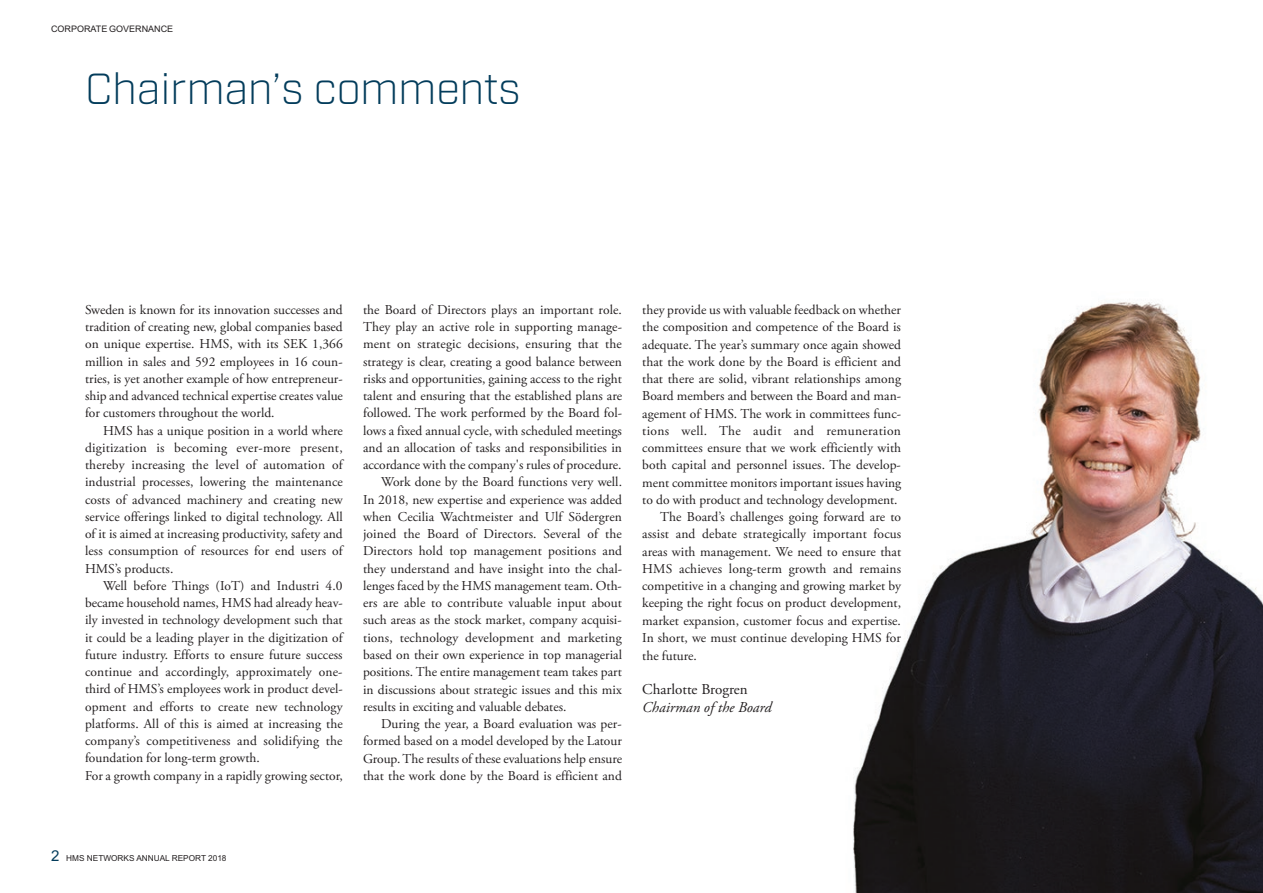
<style>
.page{position:relative;width:1263px;height:893px;background:#fff}
.page>*{position:absolute;margin:0;border:0;box-sizing:border-box;transform-origin:0 0}
.t1{font:300 43.5px "Industry";color:#033c5b}
.t2{font:italic 15px "Adobe Garamond Pro";color:#231f20}
.t3{font:15px "Adobe Garamond Pro";color:#231f20}
.t4{font:13.5px/17.2px "Adobe Garamond Pro";letter-spacing:.005em;color:#231f20;text-align:justify}
.t5{font:13.5px "Adobe Garamond Pro";letter-spacing:.025em;color:#231f20}
.t6{font:9px "Arial MT Std";color:#231f20}
.t7{font:8.25px "Arial MT Std";color:#231f20}
.s1{font-size:15px;color:#033c5b}
</style>
<div class="page">
<img style="left:853px;top:302px;width:410px;height:591px">
<p class="t6" style="left:51px;top:24px;width:124px">CORPORATE GOVERNANCE</p>
<h1 class="t1" style="left:85px;top:63px;width:437px">Chairman’s comments</h1>
<p class="t4" style="left:85px;top:301px;width:259px">Sweden is known for its innovation successes and tradition of creating new, global companies based on unique expertise. HMS, with its SEK 1,366 million in sales and 592 employees in 16 coun&shy;tries, is yet another example of how entrepreneur&shy;ship and advanced technical expertise creates value for customers throughout the world.</p>
<p class="t4" style="left:85px;top:422px;width:259px;text-indent:18px">HMS has a unique position in a world where digitization is becoming ever-more present, thereby increasing the level of automation of industrial processes, lowering the maintenance costs of advanced machinery and creating new service offerings linked to digital technology. All of it is aimed at increasing productivity, safety and less consumption of resources for end users of HMS’s products.</p>
<p class="t4" style="left:85px;top:577px;width:259px;text-align:left;text-indent:18px">Well before Things (IoT) and Industri 4.0 became household names, HMS had already heav&shy;ily invested in technology development such that it could be a leading player in the digitization of future industry. Efforts to ensure future success continue and accordingly, approximately one&shy;third of HMS’s employees work in product devel&shy;opment and efforts to create new technology platforms. All of this is aimed at increasing the company’s competitiveness and solidifying the foundation for long-term growth.<br>For a growth company in a rapidly growing sector,</p>
<p class="t4" style="left:363px;top:301px;width:260px">the Board of Directors plays an important role.</p>
<p class="t4" style="left:363px;top:319px;width:260px">They play an active role in supporting manage-</p>
<p class="t4" style="left:363px;top:336px;width:260px">ment on strategic decisions, ensuring that the</p>
<p class="t4" style="left:363px;top:353px;width:260px">strategy is clear, creating a good balance between</p>
<p class="t4" style="left:363px;top:370px;width:260px">risks and opportunities, gaining access to the right</p>
<p class="t4" style="left:363px;top:388px;width:261px">talent and ensuring that the established plans are</p>
<p class="t4" style="left:363px;top:405px;width:260px">followed. The work performed by the Board fol-</p>
<p class="t4" style="left:363px;top:422px;width:260px">lows a fixed annual cycle, with scheduled meetings</p>
<p class="t4" style="left:363px;top:439px;width:260px">and an allocation of tasks and responsibilities in</p>
<p class="t4" style="left:363px;top:457px;width:260px">accordance with the company's rules of procedure.</p>
<p class="t4" style="left:381px;top:474px;width:242px">Work done by the Board functions very well.</p>
<p class="t4" style="left:363px;top:491px;width:260px">In 2018, new expertise and experience was added</p>
<p class="t4" style="left:363px;top:508px;width:260px">when Cecilia Wachtmeister and Ulf Södergren</p>
<p class="t4" style="left:363px;top:526px;width:260px">joined the Board of Directors. Several of the</p>
<p class="t4" style="left:363px;top:543px;width:260px">Directors hold top management positions and</p>
<p class="t4" style="left:363px;top:560px;width:261px">they understand and have insight into the chal-</p>
<p class="t4" style="left:363px;top:578px;width:260px">lenges faced by the HMS management team. Oth-</p>
<p class="t4" style="left:363px;top:595px;width:260px">ers are able to contribute valuable input about</p>
<p class="t4" style="left:363px;top:612px;width:260px">such areas as the stock market, company acquisi-</p>
<p class="t4" style="left:363px;top:629px;width:260px">tions, technology development and marketing</p>
<p class="t4" style="left:363px;top:647px;width:261px">based on their own experience in top managerial</p>
<p class="t4" style="left:363px;top:664px;width:260px">positions. The entire management team takes part</p>
<p class="t4" style="left:363px;top:681px;width:260px">in discussions about strategic issues and this mix</p>
<p class="t4" style="left:363px;top:698px;width:205px">results in exciting and valuable debates.</p>
<p class="t4" style="left:381px;top:716px;width:242px">During the year, a Board evaluation was per-</p>
<p class="t4" style="left:363px;top:733px;width:260px">formed based on a model developed by the Latour</p>
<p class="t4" style="left:363px;top:750px;width:260px">Group. The results of these evaluations help ensure</p>
<p class="t4" style="left:363px;top:767px;width:260px">that the work done by the Board is efficient and</p>
<p class="t4" style="left:642px;top:302px;width:260px">they provide us with valuable feedback on whether</p>
<p class="t4" style="left:642px;top:319px;width:260px">the composition and competence of the Board is</p>
<p class="t4" style="left:642px;top:336px;width:260px">adequate. The year’s summary once again showed</p>
<p class="t4" style="left:642px;top:353px;width:260px">that the work done by the Board is efficient and</p>
<p class="t4" style="left:642px;top:371px;width:260px">that there are solid, vibrant relationships among</p>
<p class="t4" style="left:642px;top:388px;width:260px">Board members and between the Board and man-</p>
<p class="t4" style="left:642px;top:405px;width:260px">agement of HMS. The work in committees func-</p>
<p class="t5" style="left:642px;top:422px;width:260px">tions well. The audit and remuneration</p>
<p class="t4" style="left:642px;top:440px;width:260px">committees ensure that we work efficiently with</p>
<p class="t4" style="left:642px;top:457px;width:260px">both capital and personnel issues. The develop-</p>
<p class="t4" style="left:642px;top:474px;width:260px">ment committee monitors important issues having</p>
<p class="t4" style="left:642px;top:491px;width:257px">to do with product and technology development.</p>
<p class="t4" style="left:660px;top:509px;width:242px">The Board’s challenges going forward are to</p>
<p class="t4" style="left:642px;top:526px;width:261px">assist and debate strategically important focus</p>
<p class="t4" style="left:642px;top:543px;width:260px">areas with management. We need to ensure that</p>
<p class="t4" style="left:642px;top:560px;width:260px">HMS achieves long-term growth and remains</p>
<p class="t4" style="left:642px;top:578px;width:260px">competitive in a changing and growing market by</p>
<p class="t4" style="left:642px;top:595px;width:260px">keeping the right focus on product development,</p>
<p class="t4" style="left:642px;top:612px;width:260px">market expansion, customer focus and expertise.</p>
<p class="t4" style="left:642px;top:629px;width:260px">In short, we must continue developing HMS for</p>
<p class="t4" style="left:642px;top:647px;width:56px">the future.</p>
<p class="t3" style="left:642px;top:680px;width:107px">Charlotte Brogren</p>
<p class="t2" style="left:642px;top:698px;width:131px">Chairman of the Board</p>
<p class="t7" style="left:51px;top:854px;width:177px"><span class="s1">2</span> HMS NETWORKS ANNUAL REPORT 2018</p>
</div>
